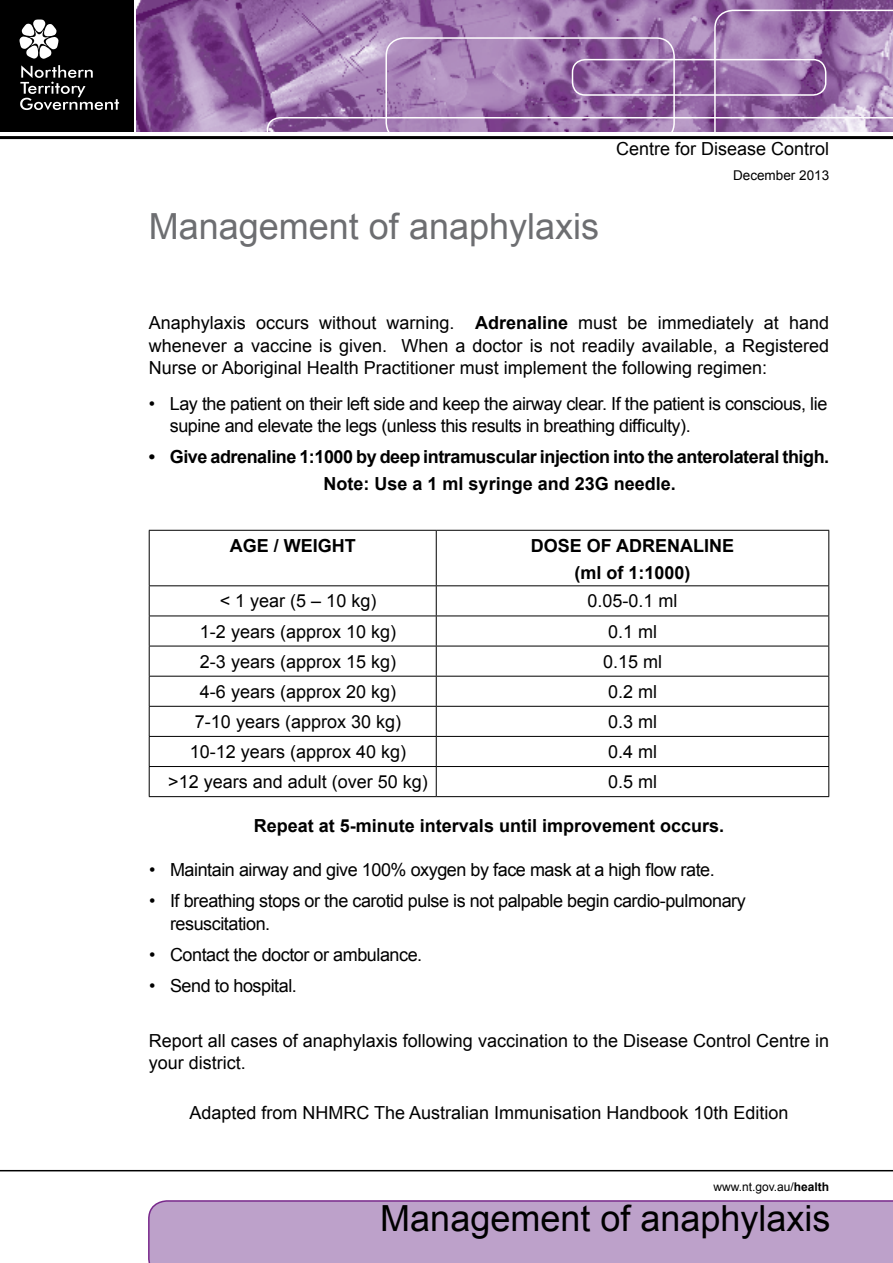
<style>
.page{position:relative;width:893px;height:1263px;background:#fff}
.page>*{position:absolute;margin:0;border:0;box-sizing:border-box;transform-origin:0 0}
.t1{font:36px "Arial";color:#000}
.t2{font:36px "Arial";color:#6d6e71}
.t3{font:18px/22.5px "Arial";color:#000;text-align:justify}
.t4{font:18px/22.5px "Arial";letter-spacing:-.025em;color:#000}
.t5{font:700 18px/26.7px "Arial";letter-spacing:-.025em;color:#000}
.t6{font:700 18px/27px "Arial";color:#000;text-align:center}
.t7{font:13.5px "Arial";color:#000}
.t8{font:12px "Arial";color:#000}
.s1{font-weight:700}
</style>
<div class="page">
<div style="left:148px;top:1200px;width:745px;height:63px;background:#bda1ca"></div>
<hr style="left:0;top:1170px;width:893px;height:1px;background:#000">
<div style="left:0;top:0;width:133px;height:132px;background:#000"></div>
<svg style="left:20px;top:19px;width:39px;height:40px"></svg>
<svg style="left:20px;top:65px;width:99px;height:45px"></svg>
<img style="left:136px;top:0;width:757px;height:132px">
<svg style="left:714px;top:10px;width:179px;height:107px;background:#9f79ae"></svg>
<div style="left:572px;top:59px;width:254px;height:37px;border:2px solid #fff;border-radius:13px"></div>
<div style="left:385px;top:37px;width:290px;height:104px;border:2px solid #fff;border-radius:18px"></div>
<svg style="left:267px;top:117px;width:626px;height:24px"></svg>
<hr style="left:0;top:136px;width:893px;height:3px;background:#000">
<hr style="left:149px;top:530px;width:287px;height:1px;background:#000">
<hr style="left:149px;top:531px;width:1px;height:54px;background:#000">
<hr style="left:436px;top:530px;width:393px;height:1px;background:#000">
<hr style="left:436px;top:531px;width:1px;height:54px;background:#000">
<hr style="left:828px;top:531px;width:1px;height:54px;background:#000">
<hr style="left:149px;top:585px;width:287px;height:1px;background:#000">
<svg style="left:149px;top:586px;width:1px;height:29px"></svg>
<hr style="left:436px;top:585px;width:393px;height:1px;background:#000">
<svg style="left:436px;top:586px;width:1px;height:29px"></svg>
<svg style="left:828px;top:586px;width:1px;height:29px"></svg>
<hr style="left:149px;top:615px;width:287px;height:1px;background:#000">
<hr style="left:149px;top:616px;width:1px;height:30px;background:#000">
<hr style="left:436px;top:615px;width:393px;height:1px;background:#000">
<hr style="left:436px;top:616px;width:1px;height:30px;background:#000">
<hr style="left:828px;top:616px;width:1px;height:30px;background:#000">
<hr style="left:149px;top:646px;width:287px;height:1px;background:#000">
<hr style="left:149px;top:646px;width:1px;height:30px;background:#000">
<hr style="left:436px;top:646px;width:393px;height:1px;background:#000">
<hr style="left:436px;top:646px;width:1px;height:30px;background:#000">
<hr style="left:828px;top:646px;width:1px;height:30px;background:#000">
<hr style="left:149px;top:676px;width:287px;height:1px;background:#000">
<hr style="left:149px;top:676px;width:1px;height:30px;background:#000">
<hr style="left:436px;top:676px;width:393px;height:1px;background:#000">
<hr style="left:436px;top:676px;width:1px;height:30px;background:#000">
<hr style="left:828px;top:676px;width:1px;height:30px;background:#000">
<hr style="left:149px;top:706px;width:287px;height:1px;background:#000">
<hr style="left:436px;top:706px;width:393px;height:1px;background:#000">
<hr style="left:149px;top:736px;width:287px;height:1px;background:#000">
<hr style="left:436px;top:736px;width:393px;height:1px;background:#000">
<hr style="left:149px;top:766px;width:287px;height:1px;background:#000">
<svg style="left:149px;top:707px;width:1px;height:89px"></svg>
<hr style="left:436px;top:766px;width:393px;height:1px;background:#000">
<svg style="left:436px;top:707px;width:1px;height:89px"></svg>
<svg style="left:828px;top:707px;width:1px;height:89px"></svg>
<hr style="left:149px;top:796px;width:287px;height:1px;background:#000">
<hr style="left:436px;top:796px;width:393px;height:1px;background:#000">
<h1 class="t2" style="left:149px;top:203px;width:452px">Management of anaphylaxis</h1>
<p class="t3" style="left:616px;top:137px;width:215px">Centre for Disease Control</p>
<p class="t7" style="left:733px;top:166px;width:98px">December 2013</p>
<p class="t3" style="left:149px;top:312px;width:682px">Anaphylaxis occurs without warning. <span class="s1">Adrenaline</span> must be immediately at hand whenever a vaccine is given. When a doctor is not readily available, a Registered Nurse or Aboriginal Health Practitioner must implement the following regimen:</p>
<p class="t4" style="left:170px;top:392px;width:659px;text-indent:-21px">• Lay the patient on their left side and keep the airway clear. If the patient is conscious, lie supine and elevate the legs (unless this results in breathing difficulty).</p>
<p class="t5" style="left:324px;top:444px;width:507px;text-indent:-175px">• Give adrenaline 1:1000 by deep intramuscular injection into the anterolateral thigh.<br>Note: Use a 1 ml syringe and 23G needle.</p>
<p class="t6" style="left:230px;top:533px;width:128px">AGE / WEIGHT</p>
<p class="t6" style="left:531px;top:533px;width:205px">DOSE OF ADRENALINE (ml of 1:1000)</p>
<p class="t3" style="left:220px;top:590px;width:158px">&lt; 1 year (5 – 10 kg)</p>
<p class="t3" style="left:587px;top:590px;width:92px">0.05-0.1 ml</p>
<p class="t3" style="left:200px;top:620px;width:198px">1-2 years (approx 10 kg)</p>
<p class="t3" style="left:608px;top:620px;width:51px">0.1 ml</p>
<p class="t3" style="left:200px;top:650px;width:198px">2-3 years (approx 15 kg)</p>
<p class="t3" style="left:603px;top:650px;width:61px">0.15 ml</p>
<p class="t3" style="left:200px;top:680px;width:198px">4-6 years (approx 20 kg)</p>
<p class="t3" style="left:608px;top:680px;width:51px">0.2 ml</p>
<p class="t3" style="left:195px;top:710px;width:208px">7-10 years (approx 30 kg)</p>
<p class="t3" style="left:608px;top:710px;width:51px">0.3 ml</p>
<p class="t3" style="left:190px;top:741px;width:218px">10-12 years (approx 40 kg)</p>
<p class="t3" style="left:608px;top:741px;width:51px">0.4 ml</p>
<p class="t3" style="left:168px;top:771px;width:261px">&gt;12 years and adult (over 50 kg)</p>
<p class="t3" style="left:608px;top:771px;width:51px">0.5 ml</p>
<p class="t6" style="left:254px;top:812px;width:472px">Repeat at 5-minute intervals until improvement occurs.</p>
<p class="t4" style="left:149px;top:859px;width:567px">• Maintain airway and give 100% oxygen by face mask at a high flow rate.</p>
<p class="t4" style="left:170px;top:890px;width:577px;text-indent:-21px">• If breathing stops or the carotid pulse is not palpable begin cardio-pulmonary resuscitation.</p>
<p class="t4" style="left:149px;top:943px;width:275px">• Contact the doctor or ambulance.</p>
<p class="t4" style="left:149px;top:974px;width:149px">• Send to hospital.</p>
<p class="t3" style="left:149px;top:1029px;width:682px">Report all cases of anaphylaxis following vaccination to the Disease Control Centre in your district.</p>
<p class="t3" style="left:189px;top:1101px;width:600px">Adapted from NHMRC The Australian Immunisation Handbook 10th Edition</p>
<p class="t8" style="left:713px;top:1178px;width:117px">www.nt.gov.au/<span class="s1">health</span></p>
<h1 class="t1" style="left:380px;top:1195px;width:452px">Management of anaphylaxis</h1>
</div>
